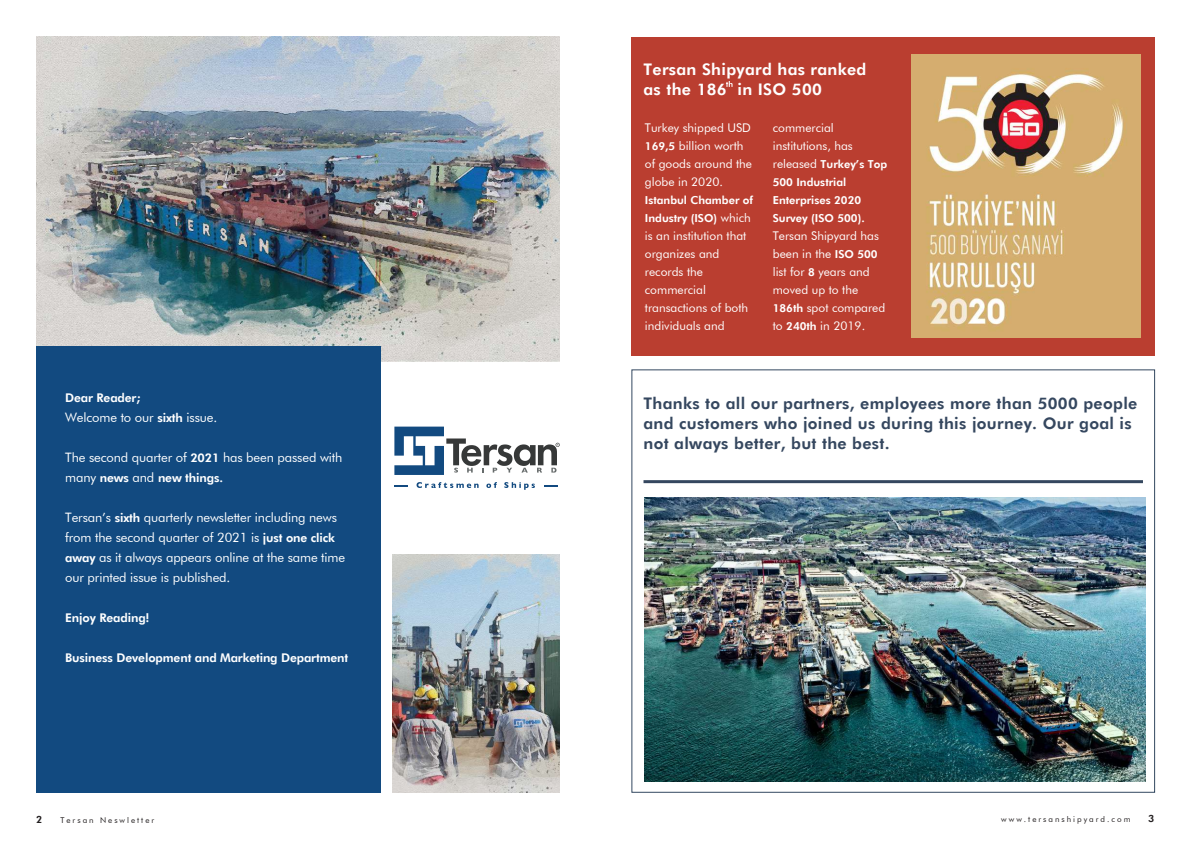
<style>
.page{position:relative;width:1191px;height:842px;background:#fff}
.page>*{position:absolute;margin:0;border:0;box-sizing:border-box;transform-origin:0 0}
.t1{font:800 16px/20px "Futura BT";letter-spacing:.02em;color:#35475f}
.t2{font:800 16px/20px "Futura BT";letter-spacing:.02em;color:#fff}
.t3{font:13px/20px "Futura BT";letter-spacing:-.01em;color:#fff}
.t4{font:12px/18px "Futura BT";color:#fff}
.t5{font:800 12px "Futura BT";letter-spacing:-.01em;color:#fff}
.t6{font:800 11px/18px "Futura BT";color:#fff}
.t7{font:800 10px "Futura BT";color:#231f20}
.t8{font:8px "Futura BT";letter-spacing:.25em;color:#231f20}
.s1{font-weight:800;font-size:12px}
.s2{font-weight:400;font-size:13px}
.s3{font-weight:800;font-size:11px}
.s4{font-weight:400;font-size:12px}
</style>
<div class="page">
<div style="left:631px;top:37px;width:524px;height:318px;background:#ba3e30"></div>
<img style="left:645px;top:497px;width:500px;height:284px">
<img style="left:36px;top:37px;width:523px;height:324px">
<img style="left:911px;top:55px;width:229px;height:282px">
<hr style="left:643px;top:480px;width:500px;height:3px;background:#35475f">
<img style="left:393px;top:555px;width:166px;height:238px">
<svg style="left:416px;top:482px;width:62px;height:6px"></svg>
<svg style="left:486px;top:482px;width:11px;height:6px"></svg>
<svg style="left:504px;top:482px;width:31px;height:8px"></svg>
<svg style="left:394px;top:485px;width:13px;height:1px"></svg>
<svg style="left:544px;top:485px;width:13px;height:1px"></svg>
<svg style="left:394px;top:427px;width:165px;height:48px"></svg>
<svg style="left:726px;top:81px;width:6px;height:6px"></svg>
<div style="left:36px;top:346px;width:345px;height:447px;background:#124a80"></div>
<p class="t5" style="left:65px;top:391px;width:77px">Dear Reader;</p>
<p class="t3" style="left:65px;top:407px;width:153px">Welcome to our <span class="s1">sixth</span> issue.</p>
<p class="t3" style="left:65px;top:447px;width:279px">The second quarter of <span class="s1">2021</span> has been passed with</p>
<p class="t5" style="left:65px;top:471px;width:159px"><span class="s2">many</span> news <span class="s2">and</span> new things.</p>
<p class="t3" style="left:65px;top:507px;width:281px">Tersan’s <span class="s1">sixth</span> quarterly newsletter including news from the second quarter of 2021 is <span class="s1">just one click away</span> as it always appears online at the same time our printed issue is published.</p>
<p class="t5" style="left:65px;top:611px;width:86px">Enjoy Reading!</p>
<p class="t5" style="left:65px;top:651px;width:284px">Business Development and Marketing Department</p>
<h1 class="t2" style="left:643px;top:59px;width:224px">Tersan Shipyard has ranked as the 186 in ISO 500</h1>
<p class="t4" style="left:645px;top:119px;width:109px">Turkey shipped USD<br><span class="s3">169,5</span> billion worth of goods around the globe in 2020.</p>
<p class="t6" style="left:645px;top:191px;width:110px">Istanbul Chamber of<br>Industry (ISO) <span class="s4">which</span></p>
<p class="t4" style="left:645px;top:227px;width:105px">is an institution that organizes and records the commercial transactions of both individuals and</p>
<p class="t4" style="left:773px;top:119px;width:82px">commercial institutions, has</p>
<p class="t6" style="left:773px;top:155px;width:116px"><span class="s4">released</span> Turkey’s Top<br>500 Industrial<br>Enterprises 2020<br>Survey (ISO 500).</p>
<p class="t4" style="left:773px;top:227px;width:114px">Tersan Shipyard has been in the <span class="s3">ISO 500 </span>list for <span class="s3">8</span> years and moved up to the<br><span class="s3">186th</span> spot compared to <span class="s3">240th</span> in 2019.</p>
<h1 class="t1" style="left:643px;top:393px;width:495px">Thanks to all our partners, employees more than 5000 people and customers who joined us during this journey. Our goal is not always better, but the best.</h1>
<p class="t7" style="left:36px;top:813px;width:8px">2</p>
<p class="t8" style="left:60px;top:815px;width:95px">Tersan Neswletter</p>
<p class="t8" style="left:1001px;top:814px;width:131px">www.tersanshipyard.com</p>
<p class="t7" style="left:1148px;top:812px;width:8px">3</p>
</div>
